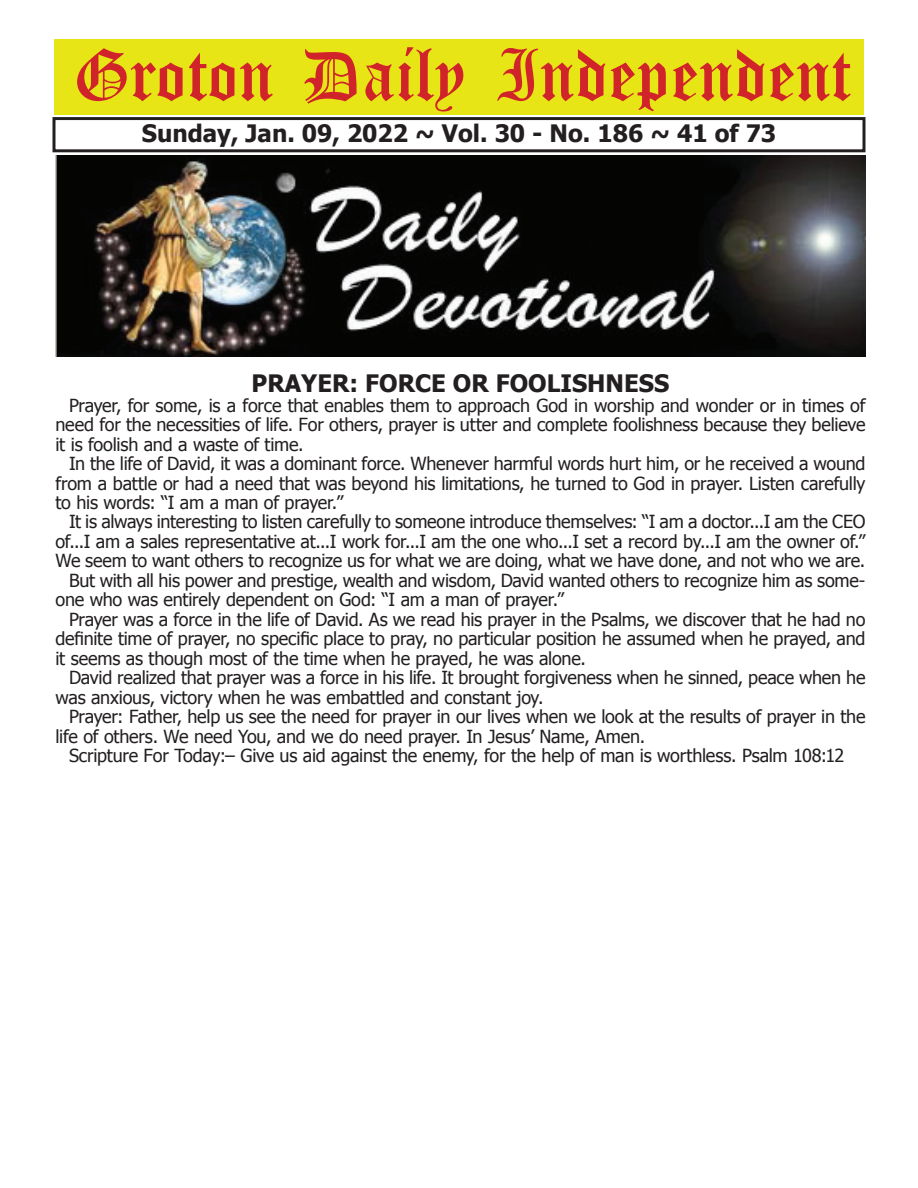
<style>
.page{position:relative;width:918px;height:1188px;background:#fff}
.page>*{position:absolute;margin:0;border:0;box-sizing:border-box;transform-origin:0 0}
.t1{font:54px "Old English Five";color:#d1232a}
.t2{font:700 24px "Tahoma";color:#231f20}
.t3{font:18px/19.5px "Tahoma";letter-spacing:-.015em;color:#231f20;text-align:justify}
</style>
<div class="page">
<div style="left:52px;top:117px;width:814px;height:35px;border:3px solid #231f20"></div>
<div style="left:54px;top:40px;width:810px;height:75px;background:#e7e515"></div>
<img style="left:56px;top:155px;width:810px;height:201px">
<h1 class="t1" style="left:73px;top:50px;width:779px">Groton Daily Independent</h1>
<h2 class="t2" style="left:142px;top:116px;width:636px">Sunday, Jan. 09, 2022 ~ Vol. 30 - No. 186 ~ 41 of 73</h2>
<h2 class="t2" style="left:252px;top:366px;width:419px">PRAYER: FORCE OR FOOLISHNESS</h2>
<p class="t3" style="left:56px;top:394px;width:812px;text-indent:14px">Prayer, for some, is a force that enables them to approach God in worship and wonder or in times of need for the necessities of life. For others, prayer is utter and complete foolishness because they believe it is foolish and a waste of time.</p>
<p class="t3" style="left:56px;top:453px;width:812px;text-indent:14px">In the life of David, it was a dominant force. Whenever harmful words hurt him, or he received a wound from a battle or had a need that was beyond his limitations, he turned to God in prayer. Listen carefully to his words: “I am a man of prayer.”</p>
<p class="t3" style="left:69px;top:511px;width:798px">It is always interesting to listen carefully to someone introduce themselves: “I am a doctor...I am the CEO</p>
<p class="t3" style="left:56px;top:531px;width:811px">of...I am a sales representative at...I work for...I am the one who...I set a record by...I am the owner of.”</p>
<p class="t3" style="left:56px;top:550px;width:811px">We seem to want others to recognize us for what we are doing, what we have done, and not who we are.</p>
<p class="t3" style="left:69px;top:570px;width:798px">But with all his power and prestige, wealth and wisdom, David wanted others to recognize him as some-</p>
<p class="t3" style="left:56px;top:589px;width:510px">one who was entirely dependent on God: “I am a man of prayer.”</p>
<p class="t3" style="left:69px;top:609px;width:798px">Prayer was a force in the life of David. As we read his prayer in the Psalms, we discover that he had no</p>
<p class="t3" style="left:56px;top:628px;width:811px">definite time of prayer, no specific place to pray, no particular position he assumed when he prayed, and</p>
<p class="t3" style="left:56px;top:648px;width:532px">it seems as though most of the time when he prayed, he was alone.</p>
<p class="t3" style="left:69px;top:667px;width:798px">David realized that prayer was a force in his life. It brought forgiveness when he sinned, peace when he</p>
<p class="t3" style="left:56px;top:687px;width:490px">was anxious, victory when he was embattled and constant joy.</p>
<p class="t3" style="left:69px;top:706px;width:798px">Prayer: Father, help us see the need for prayer in our lives when we look at the results of prayer in the</p>
<p class="t3" style="left:56px;top:726px;width:591px">life of others. We need You, and we do need prayer. In Jesus’ Name, Amen.</p>
<p class="t3" style="left:69px;top:745px;width:777px">Scripture For Today:– Give us aid against the enemy, for the help of man is worthless. Psalm 108:12</p>
</div>
